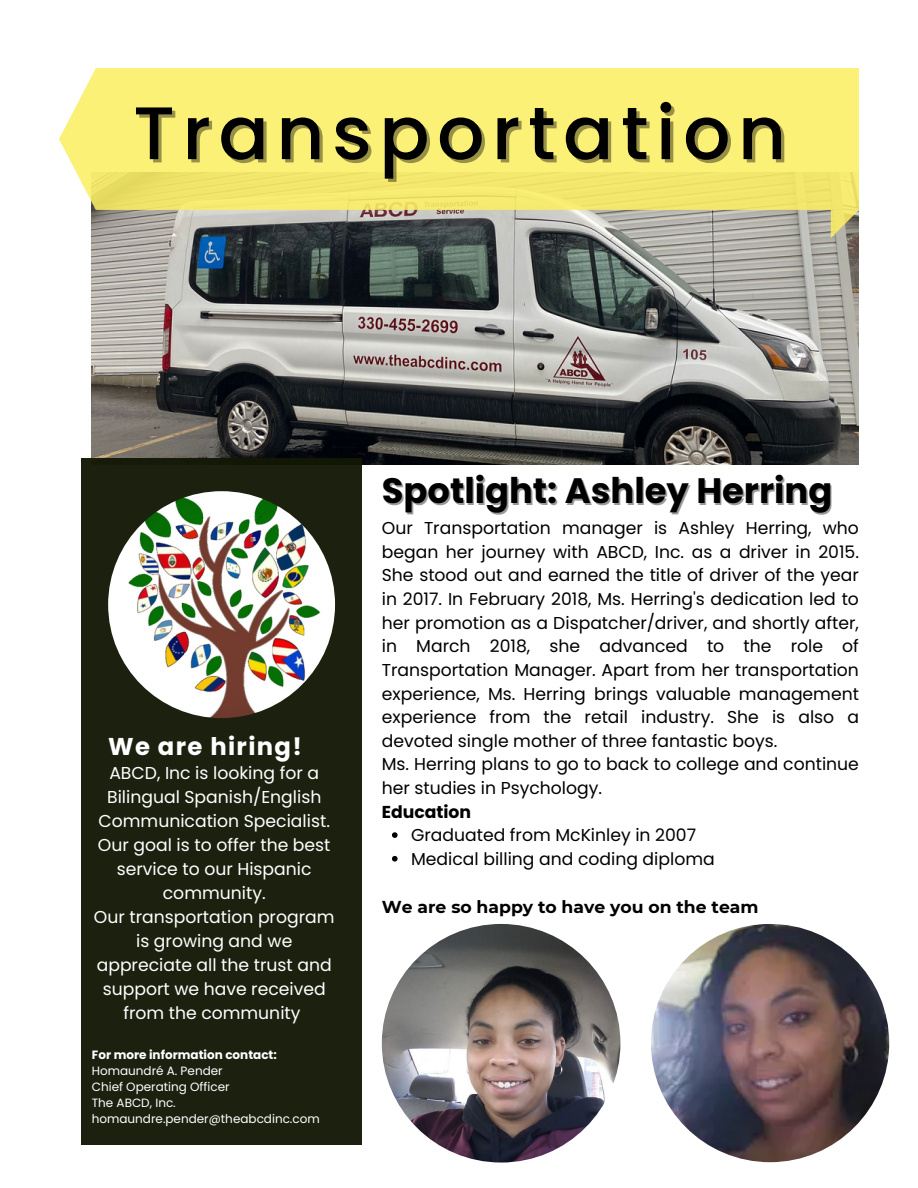
<style>
.page{position:relative;width:918px;height:1188px;background:#fff}
.page>*{position:absolute;margin:0;border:0;box-sizing:border-box;transform-origin:0 0}
.t1{font:500 74.4px "Poppins";letter-spacing:.1em;color:#000}
.t2{font:700 35.25px "Poppins";color:#000}
.t3{font:700 24.3px "Poppins";letter-spacing:.055em;color:#fff}
.t4{font:17.25px/23.7px "Poppins";color:#000;text-align:justify}
.t5{font:17.25px/24px "Poppins";color:#fff;text-align:center}
.t6{font:700 17.25px "Montserrat";color:#000}
.t7{font:700 17.25px "Poppins";color:#000}
.t8{font:12px "Poppins";color:#fff}
.t9{font:700 12px/16px "Poppins";color:#fff}
.s1{font-weight:400}
</style>
<div class="page">
<img style="left:92px;top:210px;width:767px;height:254px">
<svg style="left:831px;top:210px;width:28px;height:28px"></svg>
<svg style="left:59px;top:68px;width:800px;height:142px;background:#f9ee77"></svg>
<div style="left:81px;top:458px;width:281px;height:687px;background:#1c210f"></div>
<img style="left:108px;top:491px;width:227px;height:227px;border-radius:50%">
<img style="left:382px;top:924px;width:238px;height:239px;border-radius:50%">
<img style="left:651px;top:924px;width:238px;height:238px;border-radius:50%">
<svg style="left:392px;top:832px;width:6px;height:6px"></svg>
<svg style="left:392px;top:856px;width:6px;height:6px"></svg>
<p class="t1" style="left:133px;top:81px;width:655px">Transportation</p>
<p class="t3" style="left:108px;top:730px;width:195px">We are hiring!</p>
<p class="t5" style="left:98px;top:761px;width:234px">ABCD, Inc is looking for a<br>Bilingual Spanish/English<br>Communication Specialist.<br>Our goal is to offer the best service to our Hispanic community.</p>
<p class="t5" style="left:94px;top:905px;width:242px">Our transportation program is growing and we appreciate all the trust and support we have received from the community</p>
<p class="t9" style="left:92px;top:1047px;width:187px">For more information contact:<br><span class="s1">Homaundré A. Pender</span></p>
<p class="t8" style="left:92px;top:1079px;width:139px">Chief Operating Officer</p>
<p class="t8" style="left:92px;top:1095px;width:86px">The ABCD, Inc.</p>
<p class="t8" style="left:92px;top:1111px;width:230px">homaundre.pender@theabcdinc.com</p>
<p class="t2" style="left:382px;top:466px;width:452px">Spotlight: Ashley Herring</p>
<p class="t4" style="left:382px;top:516px;width:479px">Our Transportation manager is Ashley Herring, who began her journey with ABCD, Inc. as a driver in 2015.<br>She stood out and earned the title of driver of the year in 2017. In February 2018, Ms. Herring's dedication led to her promotion as a Dispatcher/driver, and shortly after, in March 2018, she advanced to the role of Transportation Manager. Apart from her transportation experience, Ms. Herring brings valuable management experience from the retail industry. She is also a devoted single mother of three fantastic boys.</p>
<p class="t4" style="left:382px;top:753px;width:479px">Ms. Herring plans to go to back to college and continue her studies in Psychology.</p>
<p class="t7" style="left:382px;top:800px;width:91px">Education</p>
<p class="t4" style="left:411px;top:823px;width:287px">Graduated from McKinley in 2007</p>
<p class="t4" style="left:411px;top:847px;width:305px">Medical billing and coding diploma</p>
<p class="t6" style="left:382px;top:897px;width:378px">We are so happy to have you on the team</p>
</div>
